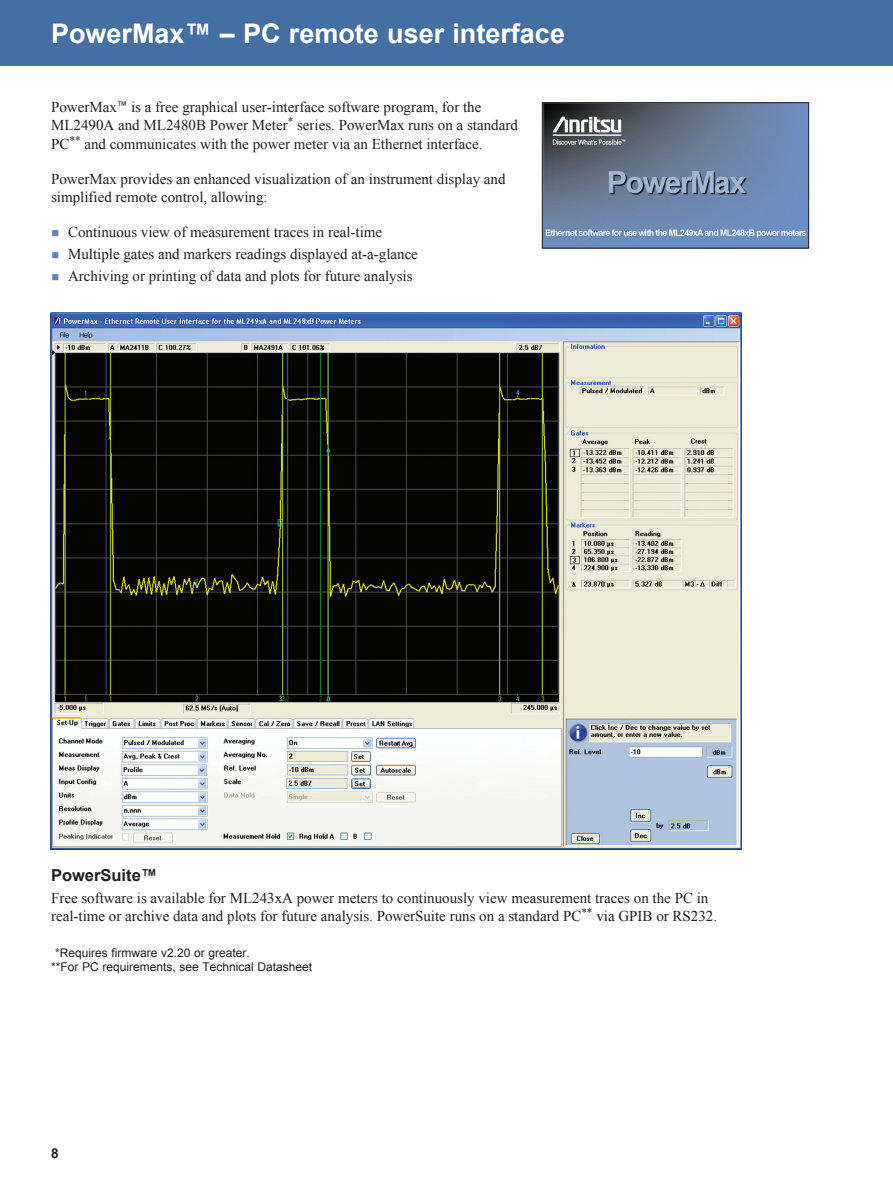
<style>
.page{position:relative;width:893px;height:1191px;background:#fff}
.page>*{position:absolute;margin:0;border:0;box-sizing:border-box;transform-origin:0 0}
.Page_Header{font:700 27px "Arial";color:#fff}
.subhead{font:700 16.5px "Arial";color:#231f20}
.Body{font:15px/18px "Times New Roman";color:#231f20}
.Folios{font:700 13.5px "Arial";color:#231f20}
.Footers{font:12px/14.4px "Arial";color:#231f20}
.s1{color:#5c84b7}
</style>
<div class="page">
<div style="left:0;top:0;width:893px;height:66px;background:#456fa2"></div>
<img style="left:544px;top:104px;width:263px;height:142px">
<div style="left:542px;top:102px;width:267px;height:146px;border:1px solid #231f20"></div>
<img style="left:51px;top:313px;width:690px;height:536px">
<p class="Page_Header" style="left:51px;top:15px;width:515px">PowerMax™ – PC remote user interface</p>
<p class="Body" style="left:51px;top:98px;width:468px">PowerMax<sup>™</sup> is a free graphical user-interface software program, for the<br>ML2490A and ML2480B Power Meter<sup>*</sup> series. PowerMax runs on a standard<br>PC<sup>**</sup> and communicates with the power meter via an Ethernet interface.</p>
<p class="Body" style="left:51px;top:169px;width:456px">PowerMax provides an enhanced visualization of an instrument display and simplified remote control, allowing:</p>
<p class="Body" style="left:52px;top:222px;width:332px"><span class="s1">■</span> Continuous view of measurement traces in real-time</p>
<p class="Body" style="left:52px;top:244px;width:368px"><span class="s1">■</span> Multiple gates and markers readings displayed at-a-glance</p>
<p class="Body" style="left:52px;top:267px;width:363px"><span class="s1">■</span> Archiving or printing of data and plots for future analysis</p>
<p class="subhead" style="left:51px;top:864px;width:108px">PowerSuite™</p>
<p class="Body" style="left:51px;top:889px;width:668px">Free software is available for ML243xA power meters to continuously view measurement traces on the PC in real-time or archive data and plots for future analysis. PowerSuite runs on a standard PC<sup>**</sup> via GPIB or RS232.</p>
<p class="Footers" style="left:51px;top:945px;width:263px;text-indent:4px">*Requires firmware v2.20 or greater.<br>**For PC requirements, see Technical Datasheet</p>
<p class="Folios" style="left:51px;top:1144px;width:9px">8</p>
</div>
